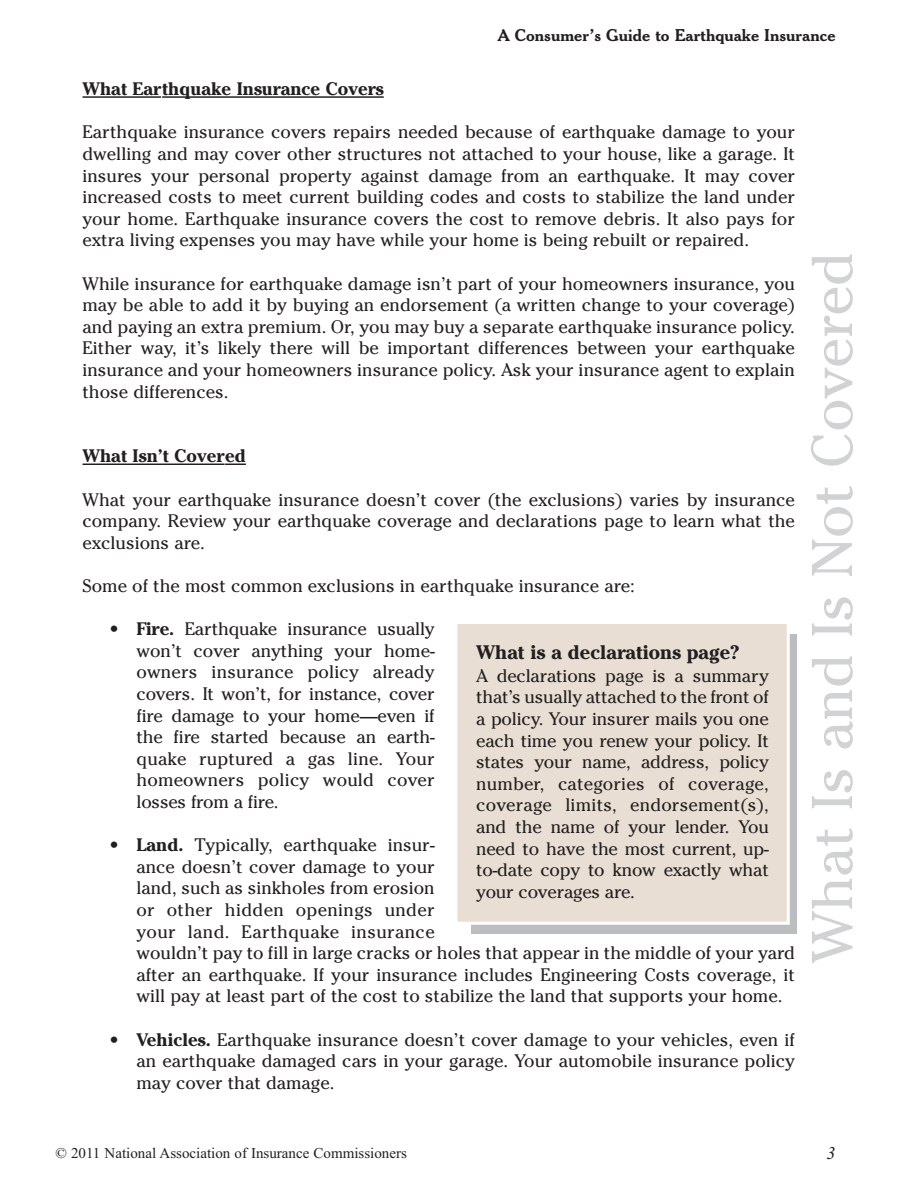
<style>
.page{position:relative;width:918px;height:1188px;background:#fff}
.page>*{position:absolute;margin:0;border:0;box-sizing:border-box;transform-origin:0 0}
.t1{font:57px "Cheltenham";color:#d1d2d4}
.t2{font:700 19.5px "Cheltenham";color:#231f20}
.t3{font:18px/21.6px "Cheltenham";color:#231f20;text-align:justify}
.t4{font:700 18px "Cheltenham";color:#231f20}
.t5{font:italic 18px "Times";color:#231f20}
.t6{font:700 16.5px "Cheltenham BT";color:#231f20}
.t7{font:15px "Times";color:#231f20}
.s1{font-weight:700}
</style>
<div class="page">
<hr style="left:82px;top:96px;width:79px;height:2px;background:#231f20">
<hr style="left:162px;top:96px;width:222px;height:2px;background:#231f20">
<hr style="left:82px;top:464px;width:81px;height:1px;background:#231f20">
<hr style="left:163px;top:464px;width:62px;height:1px;background:#231f20">
<svg style="left:225px;top:464px;width:21px;height:1px"></svg>
<div style="left:471px;top:635px;width:325px;height:299px;background:#bcbdc0"></div>
<div style="left:456px;top:622px;width:332px;height:301px;background:#e8ded3"></div>
<div style="left:454px;top:621px;width:336px;height:304px;border:3px solid #fff"></div>
<p class="t6" style="left:498px;top:29px;width:339px">A Consumer’s Guide to Earthquake Insurance</p>
<p class="t4" style="left:82px;top:82px;width:303px">What Earthquake Insurance Covers</p>
<p class="t3" style="left:82px;top:123px;width:714px">Earthquake insurance covers repairs needed because of earthquake damage to your dwelling and may cover other structures not attached to your house, like a garage. It insures your personal property against damage from an earthquake. It may cover increased costs to meet current building codes and costs to stabilize the land under your home. Earthquake insurance covers the cost to remove debris. It also pays for extra living expenses you may have while your home is being rebuilt or repaired.</p>
<p class="t3" style="left:82px;top:274px;width:714px">While insurance for earthquake damage isn’t part of your homeowners insurance, you may be able to add it by buying an endorsement (a written change to your coverage) and paying an extra premium. Or, you may buy a separate earthquake insurance policy.<br>Either way, it’s likely there will be important differences between your earthquake insurance and your homeowners insurance policy. Ask your insurance agent to explain those differences.</p>
<p class="t4" style="left:82px;top:450px;width:165px">What Isn’t Covered</p>
<p class="t3" style="left:82px;top:490px;width:714px">What your earthquake insurance doesn’t cover (the exclusions) varies by insurance company. Review your earthquake coverage and declarations page to learn what the exclusions are.</p>
<p class="t3" style="left:82px;top:577px;width:554px">Some of the most common exclusions in earthquake insurance are:</p>
<p class="t3" style="left:136px;top:620px;width:300px;text-indent:-27px">• <span class="s1">Fire.</span> Earthquake insurance usually won’t cover anything your home&shy;owners insurance policy already covers. It won’t, for instance, cover fire damage to your home—even if the fire started because an earth&shy;quake ruptured a gas line. Your homeowners policy would cover losses from a fire.</p>
<p class="t3" style="left:136px;top:836px;width:660px;text-align:left;text-indent:-27px">• <span class="s1">Land.</span> Typically, earthquake insur-<br>ance doesn’t cover damage to your<br>land, such as sinkholes from erosion<br>or other hidden openings under<br>your land. Earthquake insurance<br>wouldn’t pay to fill in large cracks or holes that appear in the middle of your yard after an earthquake. If your insurance includes Engineering Costs coverage, it will pay at least part of the cost to stabilize the land that supports your home.</p>
<p class="t3" style="left:136px;top:1030px;width:660px;text-indent:-27px">• <span class="s1">Vehicles.</span> Earthquake insurance doesn’t cover damage to your vehicles, even if an earthquake damaged cars in your garage. Your automobile insurance policy may cover that damage.</p>
<p class="t2" style="left:476px;top:646px;width:265px">What is a declarations page?</p>
<p class="t3" style="left:476px;top:667px;width:294px">A declarations page is a summary that’s usually attached to the front of a policy. Your insurer mails you one each time you renew your policy. It states your name, address, policy number, categories of coverage, coverage limits, endorsement(s), and the name of your lender. You need to have the most current, up&shy;to-date copy to know exactly what your coverages are.</p>
<h1 class="t1" style="left:812px;top:963px;width:713px;rotate:-90deg">What Is and Is Not Covered</h1>
<p class="t7" style="left:56px;top:1147px;width:353px">© 2011 National Association of Insurance Commissioners</p>
<p class="t5" style="left:826px;top:1146px;width:10px">3</p>
</div>
